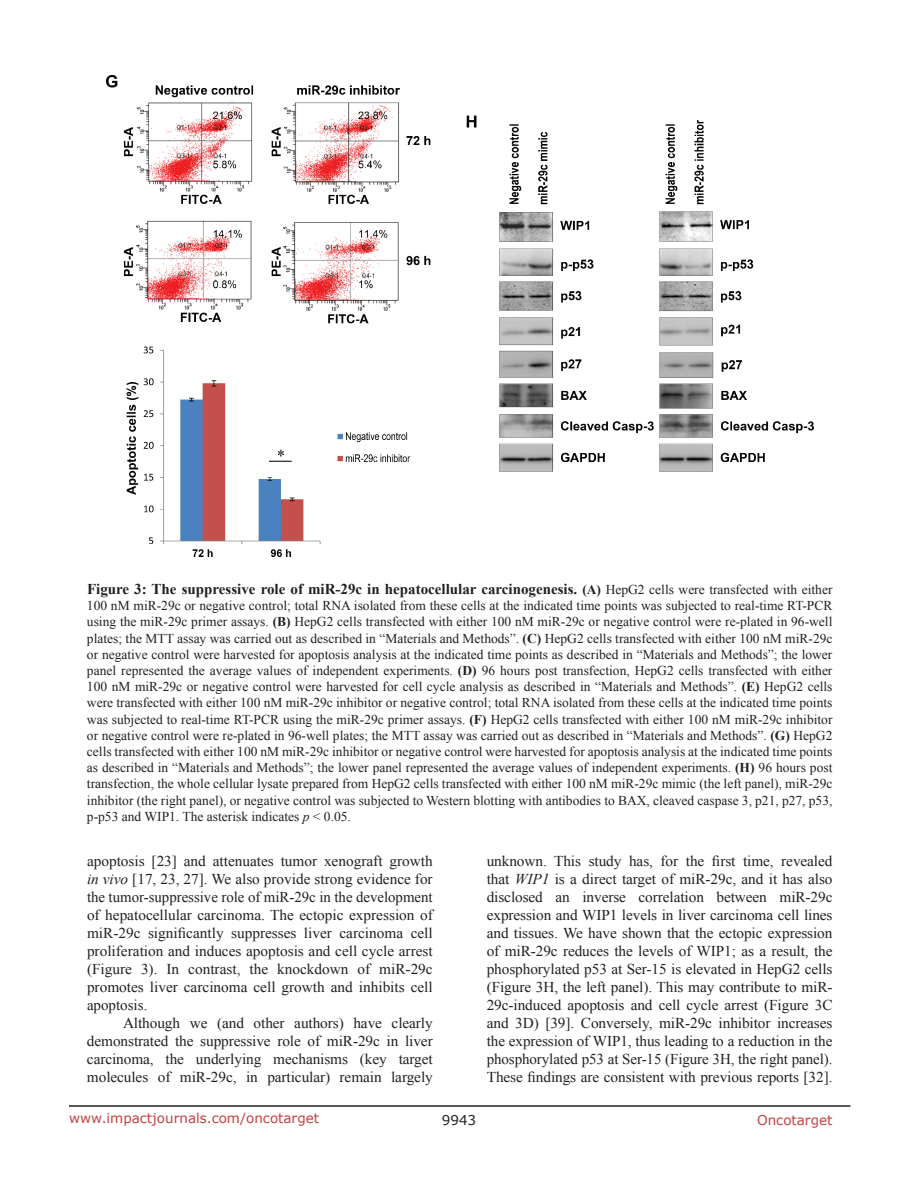
<style>
.page{position:relative;width:918px;height:1188px;background:#fff}
.page>*{position:absolute;margin:0;border:0;box-sizing:border-box;transform-origin:0 0}
.t1{font:15px/18px "Times New Roman";letter-spacing:-.005em;color:#231f20;text-align:justify}
.t2{font:700 15px "Times New Roman";color:#231f20}
.t3{font:13.5px/16.2px "Times New Roman";color:#231f20;text-align:justify}
.t4{font:13.5px "Verdana";color:#c24141}
.t5{font:13.5px "Verdana";color:#231f20}
.s1{font-size:13.5px}
.s2{font-weight:400;font-size:13.5px}
.s3{font-weight:700}
.s4{font-style:italic}
</style>
<div class="page">
<hr style="left:69px;top:1105px;width:781px;height:2px;background:#231f20">
<img style="left:106px;top:75px;width:707px;height:482px">
<p class="t2" style="left:87px;top:579px;width:747px">Figure 3: The suppressive role of miR-29c in hepatocellular carcinogenesis. <span class="s1">(A)</span> <span class="s2">HepG2 cells were transfected with either</span></p>
<p class="t3" style="left:87px;top:597px;width:747px">100 nM miR-29c or negative control; total RNA isolated from these cells at the indicated time points was subjected to real-time RT-PCR using the miR-29c primer assays. <span class="s3">(B)</span> HepG2 cells transfected with either 100 nM miR-29c or negative control were re-plated in 96-well plates; the MTT assay was carried out as described in “Materials and Methods”. <span class="s3">(C)</span> HepG2 cells transfected with either 100 nM miR-29c or negative control were harvested for apoptosis analysis at the indicated time points as described in “Materials and Methods”; the lower panel represented the average values of independent experiments. <span class="s3">(D)</span> 96 hours post transfection, HepG2 cells transfected with either 100 nM miR-29c or negative control were harvested for cell cycle analysis as described in “Materials and Methods”. <span class="s3">(E)</span> HepG2 cells were transfected with either 100 nM miR-29c inhibitor or negative control; total RNA isolated from these cells at the indicated time points was subjected to real-time RT-PCR using the miR-29c primer assays. <span class="s3">(F)</span> HepG2 cells transfected with either 100 nM miR-29c inhibitor or negative control were re-plated in 96-well plates; the MTT assay was carried out as described in “Materials and Methods”. <span class="s3">(G)</span> HepG2 cells transfected with either 100 nM miR-29c inhibitor or negative control were harvested for apoptosis analysis at the indicated time points as described in “Materials and Methods”; the lower panel represented the average values of independent experiments. <span class="s3">(H)</span> 96 hours post transfection, the whole cellular lysate prepared from HepG2 cells transfected with either 100 nM miR-29c mimic (the left panel), miR-29c inhibitor (the right panel), or negative control was subjected to Western blotting with antibodies to BAX, cleaved caspase 3, p21, p27, p53, p-p53 and WIP1. The asterisk indicates <span class="s4">p</span> &lt; 0.05.</p>
<p class="t1" style="left:87px;top:851px;width:347px">apoptosis [23] and attenuates tumor xenograft growth <span class="s4">in vivo</span> [17, 23, 27]. We also provide strong evidence for the tumor-suppressive role of miR-29c in the development of hepatocellular carcinoma. The ectopic expression of miR-29c significantly suppresses liver carcinoma cell proliferation and induces apoptosis and cell cycle arrest (Figure 3). In contrast, the knockdown of miR-29c promotes liver carcinoma cell growth and inhibits cell apoptosis.</p>
<p class="t1" style="left:87px;top:1013px;width:347px;text-indent:36px">Although we (and other authors) have clearly demonstrated the suppressive role of miR-29c in liver carcinoma, the underlying mechanisms (key target molecules of miR-29c, in particular) remain largely</p>
<p class="t1" style="left:487px;top:851px;width:347px">unknown. This study has, for the first time, revealed that <span class="s4">WIP1</span> is a direct target of miR-29c, and it has also disclosed an inverse correlation between miR-29c expression and WIP1 levels in liver carcinoma cell lines and tissues. We have shown that the ectopic expression of miR-29c reduces the levels of WIP1; as a result, the phosphorylated p53 at Ser-15 is elevated in HepG2 cells (Figure 3H, the left panel). This may contribute to miR-29c-induced apoptosis and cell cycle arrest (Figure 3C and 3D) [39]. Conversely, miR-29c inhibitor increases the expression of WIP1, thus leading to a reduction in the phosphorylated p53 at Ser-15 (Figure 3H, the right panel).<br>These findings are consistent with previous reports [32].</p>
<p class="t4" style="left:69px;top:1109px;width:252px">www.impactjournals.com/oncotarget</p>
<p class="t5" style="left:442px;top:1111px;width:36px">9943</p>
<p class="t4" style="left:757px;top:1111px;width:77px">Oncotarget</p>
</div>
